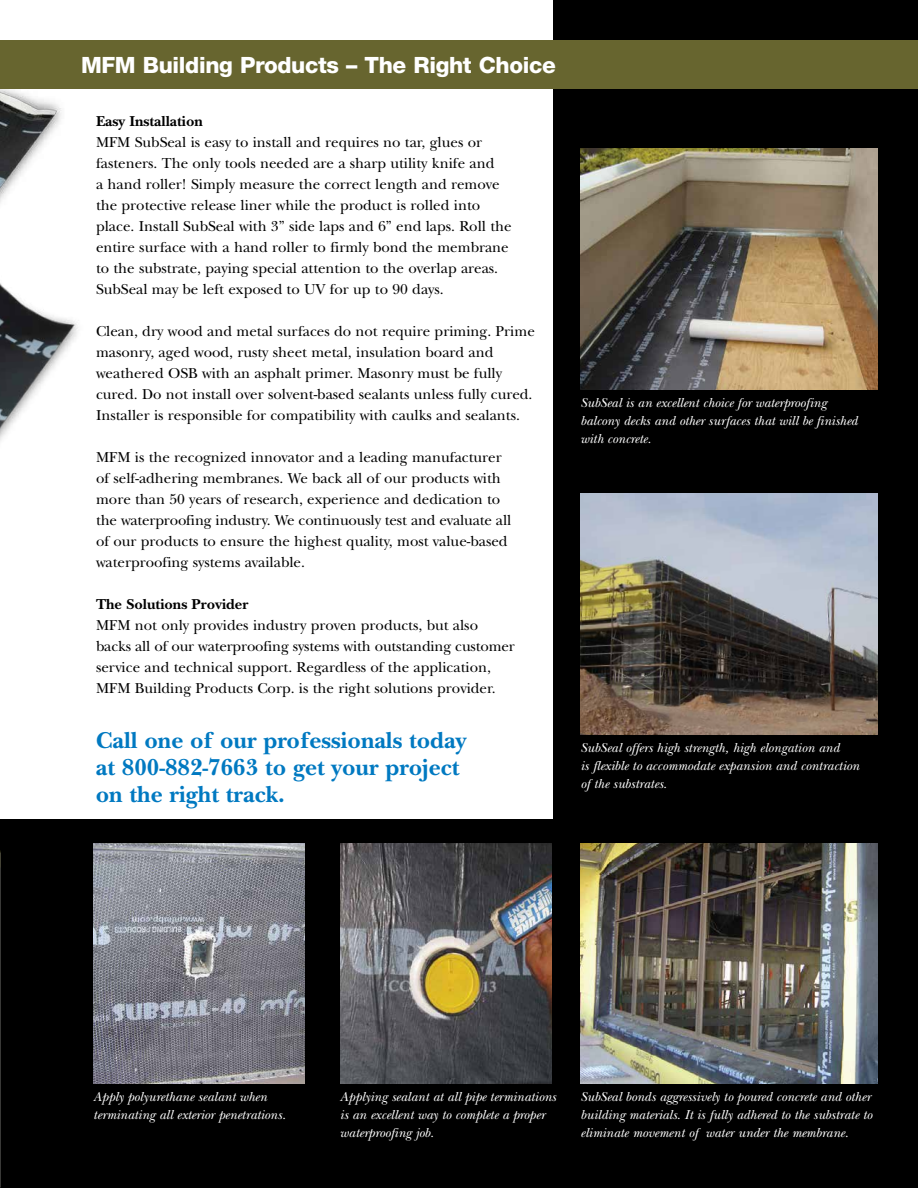
<style>
.page{position:relative;width:918px;height:1188px;background:#fff}
.page>*{position:absolute;margin:0;border:0;box-sizing:border-box;transform-origin:0 0}
.t1{font:700 24px/27px "New Baskerville";color:#0079c1}
.t2{font:800 22.5px "Helvetica Neue";letter-spacing:-.015em;color:#fff}
.t3{font:15px/21px "New Baskerville";color:#000}
.t4{font:700 15px "New Baskerville";color:#000}
.t5{font:italic 13.5px/18px "New Baskerville";color:#fff}
</style>
<div class="page">
<img style="left:0;top:89px;width:62px;height:28px">
<img style="left:0;top:117px;width:78px;height:324px">
<div style="left:0;top:820px;width:565px;height:368px;background:#000"></div>
<div style="left:554px;top:0;width:364px;height:1188px;background:#000"></div>
<div style="left:0;top:40px;width:918px;height:49px;background:#67652f"></div>
<img style="left:93px;top:843px;width:211px;height:241px">
<img style="left:341px;top:843px;width:211px;height:241px">
<img style="left:580px;top:148px;width:298px;height:241px">
<img style="left:580px;top:494px;width:298px;height:240px">
<img style="left:580px;top:843px;width:298px;height:241px">
<h2 class="t2" style="left:81px;top:51px;width:476px">MFM Building Products – The Right Choice</h2>
<p class="t4" style="left:96px;top:113px;width:108px">Easy Installation</p>
<p class="t3" style="left:96px;top:132px;width:417px">MFM SubSeal is easy to install and requires no tar, glues or fasteners. The only tools needed are a sharp utility knife and<br>a hand roller! Simply measure the correct length and remove the protective release liner while the product is rolled into place. Install SubSeal with 3” side laps and 6” end laps. Roll the entire surface with a hand roller to firmly bond the membrane to the substrate, paying special attention to the overlap areas.<br>SubSeal may be left exposed to UV for up to 90 days.</p>
<p class="t3" style="left:96px;top:321px;width:440px">Clean, dry wood and metal surfaces do not require priming. Prime masonry, aged wood, rusty sheet metal, insulation board and weathered OSB with an asphalt primer. Masonry must be fully cured. Do not install over solvent-based sealants unless fully cured.<br>Installer is responsible for compatibility with caulks and sealants.</p>
<p class="t3" style="left:96px;top:447px;width:417px">MFM is the recognized innovator and a leading manufacturer of self-adhering membranes. We back all of our products with more than 50 years of research, experience and dedication to the waterproofing industry. We continuously test and evaluate all of our products to ensure the highest quality, most value-based waterproofing systems available.</p>
<p class="t4" style="left:96px;top:596px;width:154px">The Solutions Provider</p>
<p class="t3" style="left:96px;top:615px;width:420px">MFM not only provides industry proven products, but also backs all of our waterproofing systems with outstanding customer service and technical support. Regardless of the application, MFM Building Products Corp. is the right solutions provider.</p>
<h1 class="t1" style="left:96px;top:727px;width:372px">Call one of our professionals today at 800-882-7663 to get your project on the right track.</h1>
<p class="t5" style="left:580px;top:394px;width:279px">SubSeal is an excellent choice for waterproofing balcony decks and other surfaces that will be finished with concrete.</p>
<p class="t5" style="left:580px;top:739px;width:280px">SubSeal offers high strength, high elongation and<br>is flexible to accommodate expansion and contraction of the substrates.</p>
<p class="t5" style="left:93px;top:1088px;width:194px">Apply polyurethane sealant when terminating all exterior penetrations.</p>
<p class="t5" style="left:340px;top:1088px;width:218px">Applying sealant at all pipe terminations is an excellent way to complete a proper waterproofing job.</p>
<p class="t5" style="left:580px;top:1088px;width:293px">SubSeal bonds aggressively to poured concrete and other building materials. It is fully adhered to the substrate to eliminate movement of water under the membrane.</p>
</div>
